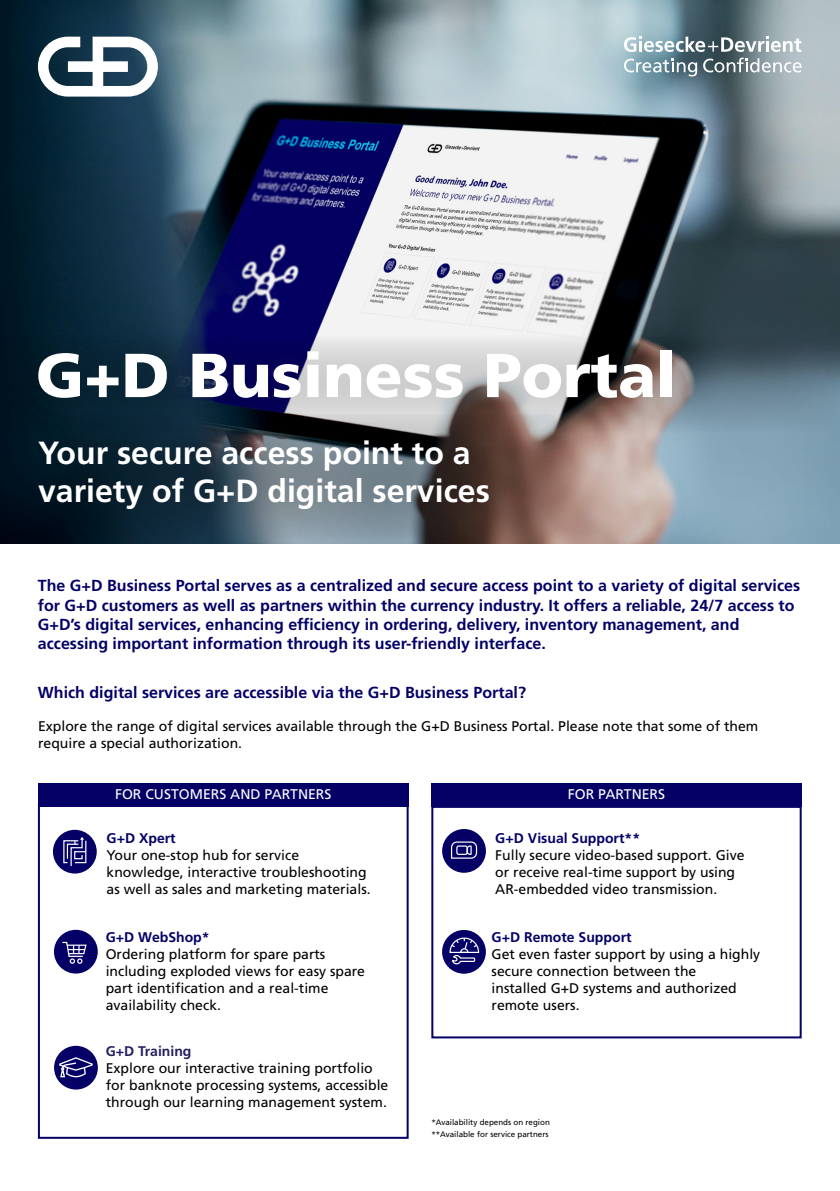
<style>
.page{position:relative;width:840px;height:1191px;background:#fff}
.page>*{position:absolute;margin:0;border:0;box-sizing:border-box;transform-origin:0 0}
.t1{font:900 62px "Frutiger LT Std";color:#fff}
.t2{font:700 32px/38.4px "Frutiger LT Std";color:#fff}
.t3{font:700 16px/19.2px "Frutiger LT Std";color:#040066}
.t4{font:14px/16.8px "Frutiger LT Std";color:#000}
.t5{font:700 14px "Frutiger LT Std";color:#040066}
.t6{font:14px "Frutiger LT Std";color:#fff}
.t7{font:700 14px "Frutiger LT Std";color:#22205f}
.t8{font:8px/12px "Frutiger LT Std";color:#000}
</style>
<div class="page">
<div style="left:38px;top:803px;width:370px;height:335px;border:2px solid #040066"></div>
<div style="left:38px;top:783px;width:370px;height:23px;background:#040066"></div>
<div style="left:431px;top:806px;width:370px;height:232px;border:2px solid #040066"></div>
<div style="left:431px;top:783px;width:370px;height:23px;background:#040066"></div>
<div style="left:53px;top:830px;width:44px;height:43px;background:#040066;border-radius:50%"></div>
<svg style="left:63px;top:837px;width:24px;height:30px"></svg>
<div style="left:54px;top:929px;width:44px;height:44px;background:#040066;border-radius:50%"></div>
<svg style="left:62px;top:941px;width:25px;height:22px"></svg>
<div style="left:442px;top:829px;width:43px;height:43px;background:#040066;border-radius:50%"></div>
<svg style="left:451px;top:841px;width:26px;height:18px"></svg>
<div style="left:442px;top:930px;width:43px;height:43px;background:#040066;border-radius:50%"></div>
<svg style="left:449px;top:937px;width:30px;height:28px"></svg>
<div style="left:54px;top:1045px;width:44px;height:44px;background:#050066;border-radius:50%"></div>
<svg style="left:59px;top:1057px;width:34px;height:20px"></svg>
<img style="left:0;top:0;width:839px;height:543px">
<svg style="left:38px;top:37px;width:120px;height:60px"></svg>
<svg style="left:623px;top:58px;width:73px;height:18px"></svg>
<svg style="left:702px;top:58px;width:99px;height:14px"></svg>
<svg style="left:623px;top:37px;width:178px;height:15px"></svg>
<svg style="left:38px;top:432px;width:528px;height:108px"></svg>
<svg style="left:0;top:335px;width:839px;height:97px"></svg>
<h1 class="t1" style="left:36px;top:338px;width:642px">G+D Business Portal</h1>
<h2 class="t2" style="left:38px;top:433px;width:453px">Your secure access point to a variety of G+D digital services</h2>
<p class="t3" style="left:38px;top:576px;width:763px">The G+D Business Portal serves as a centralized and secure access point to a variety of digital services for G+D customers as well as partners within the currency industry. It offers a reliable, 24/7 access to G+D’s digital services, enhancing efficiency in ordering, delivery, inventory management, and accessing important information through its user-friendly interface.</p>
<p class="t3" style="left:38px;top:682px;width:489px">Which digital services are accessible via the G+D Business Portal?</p>
<p class="t4" style="left:38px;top:717px;width:721px">Explore the range of digital services available through the G+D Business Portal. Please note that some of them require a special authorization.</p>
<p class="t6" style="left:115px;top:786px;width:218px">FOR CUSTOMERS AND PARTNERS</p>
<p class="t6" style="left:567px;top:786px;width:99px">FOR PARTNERS</p>
<p class="t5" style="left:106px;top:830px;width:71px">G+D Xpert</p>
<p class="t4" style="left:106px;top:847px;width:265px">Your one-stop hub for service knowledge, interactive troubleshooting as well as sales and marketing materials.</p>
<p class="t5" style="left:106px;top:929px;width:105px">G+D WebShop*</p>
<p class="t4" style="left:106px;top:946px;width:261px">Ordering platform for spare parts including exploded views for easy spare part identification and a real-time availability check.</p>
<p class="t7" style="left:106px;top:1043px;width:87px">G+D Training</p>
<p class="t4" style="left:106px;top:1060px;width:284px">Explore our interactive training portfolio for banknote processing systems, accessible through our learning management system.</p>
<p class="t5" style="left:495px;top:830px;width:146px">G+D Visual Support**</p>
<p class="t4" style="left:495px;top:847px;width:250px">Fully secure video-based support. Give or receive real-time support by using<br>AR-embedded video transmission.</p>
<p class="t5" style="left:491px;top:929px;width:141px">G+D Remote Support</p>
<p class="t4" style="left:491px;top:946px;width:270px">Get even faster support by using a highly secure connection between the<br>installed G+D systems and authorized remote users.</p>
<p class="t8" style="left:431px;top:1116px;width:120px">*Availability depends on region **Available for service partners</p>
</div>
